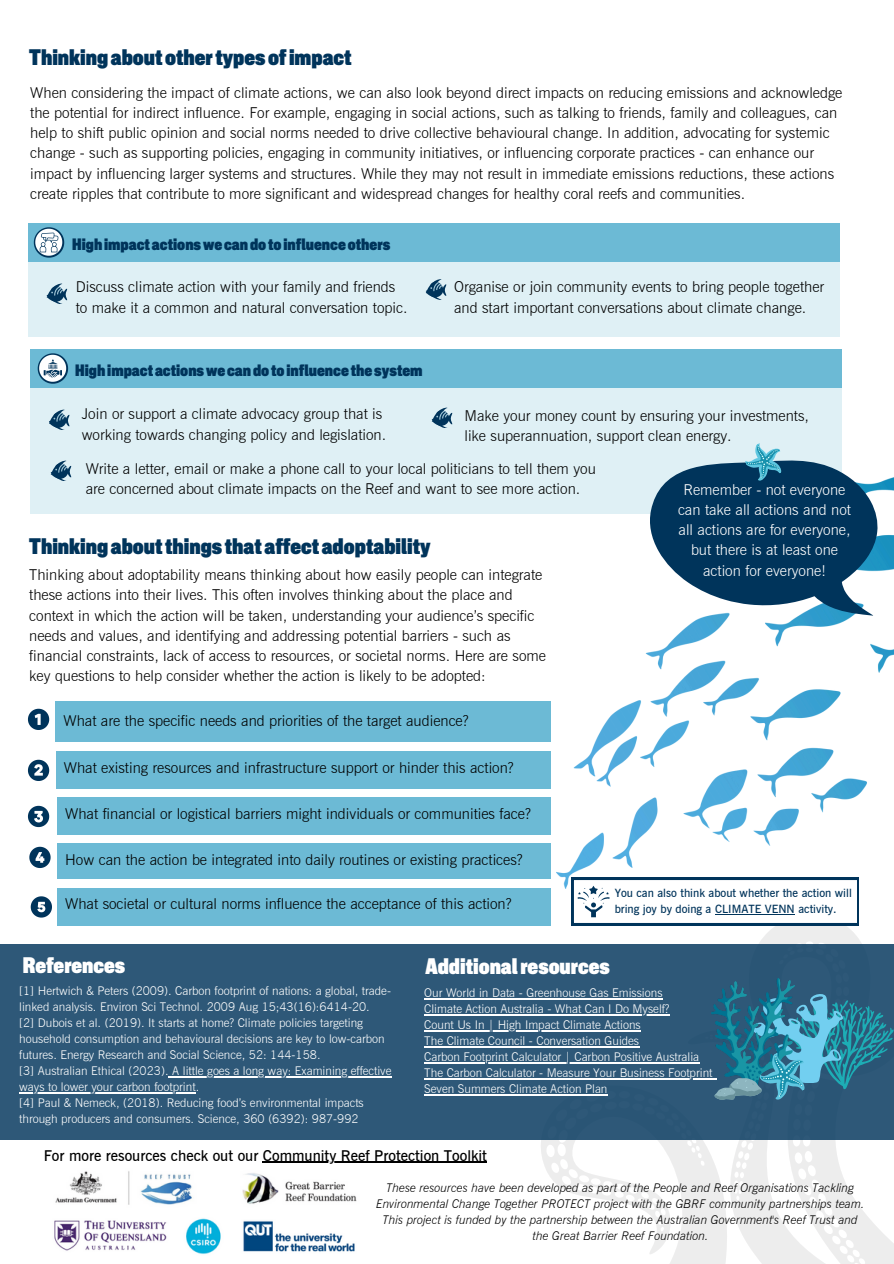
<style>
.page{position:relative;width:894px;height:1264px;background:#fff}
.page>*{position:absolute;margin:0;border:0;box-sizing:border-box;transform-origin:0 0}
.t1{font:22.5px "New Grotesk Square SIX";color:#00345b}
.t2{font:22.5px "New Grotesk Square SIX";color:#fff}
.t3{font:16.5px "New Grotesk Square SIX";color:#00345b}
.t4{font:300 15px/20.2px "News Gothic BT";color:#000}
.t5{font:300 15px/20.2px "News Gothic BT";color:#fff;text-align:center}
.t6{font:600 15px "News Gothic BT";color:#000}
.t7{font:300 12px/16px "News Gothic BT";color:#fff}
.t8{font:italic 300 12px/16px "News Gothic BT";color:#000;text-align:center}
.t9{font:600 11.4px/15.3px "News Gothic BT";color:#00345b}
</style>
<div class="page">
<img style="left:54px;top:1171px;width:303px;height:83px">
<img style="left:556px;top:513px;width:337px;height:375px">
<svg style="left:748px;top:925px;width:114px;height:19px;fill:#ededed"></svg>
<div style="left:28px;top:223px;width:811px;height:39px;background:#6cbad5"></div>
<div style="left:28px;top:262px;width:811px;height:75px;background:#dff0f5"></div>
<svg style="left:46px;top:283px;width:22px;height:21px"></svg>
<svg style="left:34px;top:227px;width:30px;height:31px"></svg>
<div style="left:56px;top:701px;width:494px;height:40px;background:#6cbad5"></div>
<div style="left:56px;top:751px;width:494px;height:37px;background:#6cbad5"></div>
<svg style="left:28px;top:759px;width:21px;height:22px"></svg>
<svg style="left:28px;top:708px;width:21px;height:22px"></svg>
<svg style="left:28px;top:805px;width:21px;height:22px"></svg>
<svg style="left:29px;top:846px;width:22px;height:22px"></svg>
<div style="left:57px;top:797px;width:493px;height:37px;background:#6cbad5"></div>
<div style="left:57px;top:843px;width:493px;height:36px;background:#6cbad5"></div>
<div style="left:57px;top:888px;width:493px;height:37px;background:#6cbad5"></div>
<svg style="left:31px;top:896px;width:21px;height:21px"></svg>
<div style="left:0;top:944px;width:893px;height:196px;background:#2e5878"></div>
<div style="left:30px;top:349px;width:811px;height:39px;background:#6cbad5"></div>
<svg style="left:38px;top:353px;width:30px;height:31px"></svg>
<div style="left:30px;top:388px;width:811px;height:125px;background:#dff0f5"></div>
<svg style="left:49px;top:409px;width:21px;height:21px"></svg>
<svg style="left:50px;top:460px;width:22px;height:21px"></svg>
<svg style="left:571px;top:877px;width:287px;height:48px"></svg>
<svg style="left:629px;top:415px;width:264px;height:230px"></svg>
<svg style="left:740px;top:436px;width:48px;height:48px"></svg>
<img style="left:722px;top:978px;width:72px;height:13px">
<svg style="left:431px;top:407px;width:22px;height:21px"></svg>
<svg style="left:425px;top:279px;width:22px;height:20px"></svg>
<hr style="left:263px;top:1161px;width:224px;height:1px;background:#000">
<hr style="left:715px;top:913px;width:79px;height:1px;background:#00345b">
<hr style="left:169px;top:1076px;width:222px;height:1px;background:#fff">
<hr style="left:19px;top:1092px;width:177px;height:1px;background:#fff">
<hr style="left:424px;top:998px;width:238px;height:1px;background:#fff">
<hr style="left:431px;top:1014px;width:238px;height:1px;background:#fff">
<hr style="left:424px;top:1030px;width:217px;height:1px;background:#fff">
<hr style="left:424px;top:1046px;width:215px;height:1px;background:#fff">
<hr style="left:431px;top:1062px;width:268px;height:1px;background:#fff">
<hr style="left:424px;top:1078px;width:288px;height:1px;background:#fff">
<svg style="left:540px;top:991px;width:353px;height:272px"></svg>
<hr style="left:424px;top:1094px;width:183px;height:1px;background:#fff">
<h3 class="t1" style="left:29px;top:44px;width:324px">Thinkingaboutothertypesofimpact</h3>
<p class="t4" style="left:30px;top:82px;width:813px">When considering the impact of climate actions, we can also look beyond direct impacts on reducing emissions and acknowledge the potential for indirect influence. For example, engaging in social actions, such as talking to friends, family and colleagues, can help to shift public opinion and social norms needed to drive collective behavioural change. In addition, advocating for systemic change - such as supporting policies, engaging in community initiatives, or influencing corporate practices - can enhance our impact by influencing larger systems and structures. While they may not result in immediate emissions reductions, these actions create ripples that contribute to more significant and widespread changes for healthy coral reefs and communities.</p>
<p class="t3" style="left:72px;top:234px;width:319px">Highimpactactionswecandotoinfluenceothers</p>
<h3 class="t4" style="left:76px;top:277px;width:333px">Discuss climate action with your family and friends to make it a common and natural conversation topic.</h3>
<h1 class="t3" style="left:75px;top:360px;width:349px">Highimpactactionswecandotoinfluencethesystem</h1>
<h3 class="t4" style="left:454px;top:277px;width:371px">Organise or join community events to bring people together and start important conversations about climate change.</h3>
<p class="t4" style="left:82px;top:404px;width:306px">Join or support a climate advocacy group that is working towards changing policy and legislation.</p>
<h3 class="t4" style="left:86px;top:458px;width:511px">Write a letter, email or make a phone call to your local politicians to tell them you are concerned about climate impacts on the Reef and want to see more action.</h3>
<p class="t4" style="left:464px;top:405px;width:346px">Make your money count by ensuring your investments, like superannuation, support clean energy.</p>
<p class="t5" style="left:677px;top:479px;width:174px">Remember - not everyone can take all actions and not all actions are for everyone, but there is at least one action for everyone!</p>
<p class="t1" style="left:29px;top:532px;width:402px">Thinkingaboutthingsthataffectadoptability</p>
<p class="t4" style="left:29px;top:564px;width:518px">Thinking about adoptability means thinking about how easily people can integrate these actions into their lives. This often involves thinking about the place and context in which the action will be taken, understanding your audience’s specific needs and values, and identifying and addressing potential barriers - such as financial constraints, lack of access to resources, or societal norms. Here are some key questions to help consider whether the action is likely to be adopted:</p>
<p class="t4" style="left:63px;top:710px;width:406px">What are the specific needs and priorities of the target audience?</p>
<h2 class="t4" style="left:64px;top:757px;width:451px">What existing resources and infrastructure support or hinder this action?</h2>
<p class="t4" style="left:65px;top:803px;width:467px">What financial or logistical barriers might individuals or communities face?</p>
<h3 class="t4" style="left:65px;top:849px;width:459px">How can the action be integrated into daily routines or existing practices?</h3>
<p class="t4" style="left:65px;top:893px;width:448px">What societal or cultural norms influence the acceptance of this action?</p>
<p class="t9" style="left:614px;top:885px;width:239px">You can also think about whether the action will bring joy by doing a CLIMATE VENN activity.</p>
<h3 class="t2" style="left:23px;top:951px;width:104px">References</h3>
<p class="t7" style="left:19px;top:982px;width:373px">[1] Hertwich &amp; Peters (2009). Carbon footprint of nations: a global, trade&shy;linked analysis. Environ Sci Technol. 2009 Aug 15;43(16):6414-20.</p>
<h1 class="t7" style="left:19px;top:1014px;width:367px">[2] Dubois et al. (2019). It starts at home? Climate policies targeting household consumption and behavioural decisions are key to low-carbon futures. Energy Research and Social Science, 52: 144-158.</h1>
<h3 class="t7" style="left:19px;top:1062px;width:373px">[3] Australian Ethical (2023). A little goes a long way: Examining effective</h3>
<p class="t7" style="left:19px;top:1078px;width:346px">ways to lower your carbon footprint.<br>[4] Paul &amp; Nemeck, (2018). Reducing food’s environmental impacts through producers and consumers. Science, 360 (6392): 987-992</p>
<p class="t2" style="left:425px;top:953px;width:186px">Additionalresources</p>
<h3 class="t7" style="left:424px;top:984px;width:240px">Our World in Data - Greenhouse Gas Emissions</h3>
<p class="t7" style="left:424px;top:1000px;width:247px">Climate Action Australia - What Can I Do Myself?</p>
<p class="t7" style="left:424px;top:1016px;width:218px">Count Us In | High Impact Climate Actions</p>
<h3 class="t7" style="left:424px;top:1032px;width:216px">The Climate Council - Conversation Guides</h3>
<p class="t7" style="left:424px;top:1048px;width:276px">Carbon Footprint Calculator | Carbon Positive Australia</p>
<p class="t7" style="left:424px;top:1064px;width:289px">The Carbon Calculator - Measure Your Business Footprint</p>
<h3 class="t7" style="left:424px;top:1080px;width:185px">Seven Summers Climate Action Plan</h3>
<h2 class="t6" style="left:44px;top:1146px;width:444px">For more resources check out our Community Reef Protection Toolkit</h2>
<p class="t8" style="left:376px;top:1179px;width:490px">These resources have been developed as part of the People and Reef Organisations Tackling Environmental Change Together PROTECT project with the GBRF community partnerships team.<br>This project is funded by the partnership between the Australian Government's Reef Trust and the Great Barrier Reef Foundation.</p>
</div>
